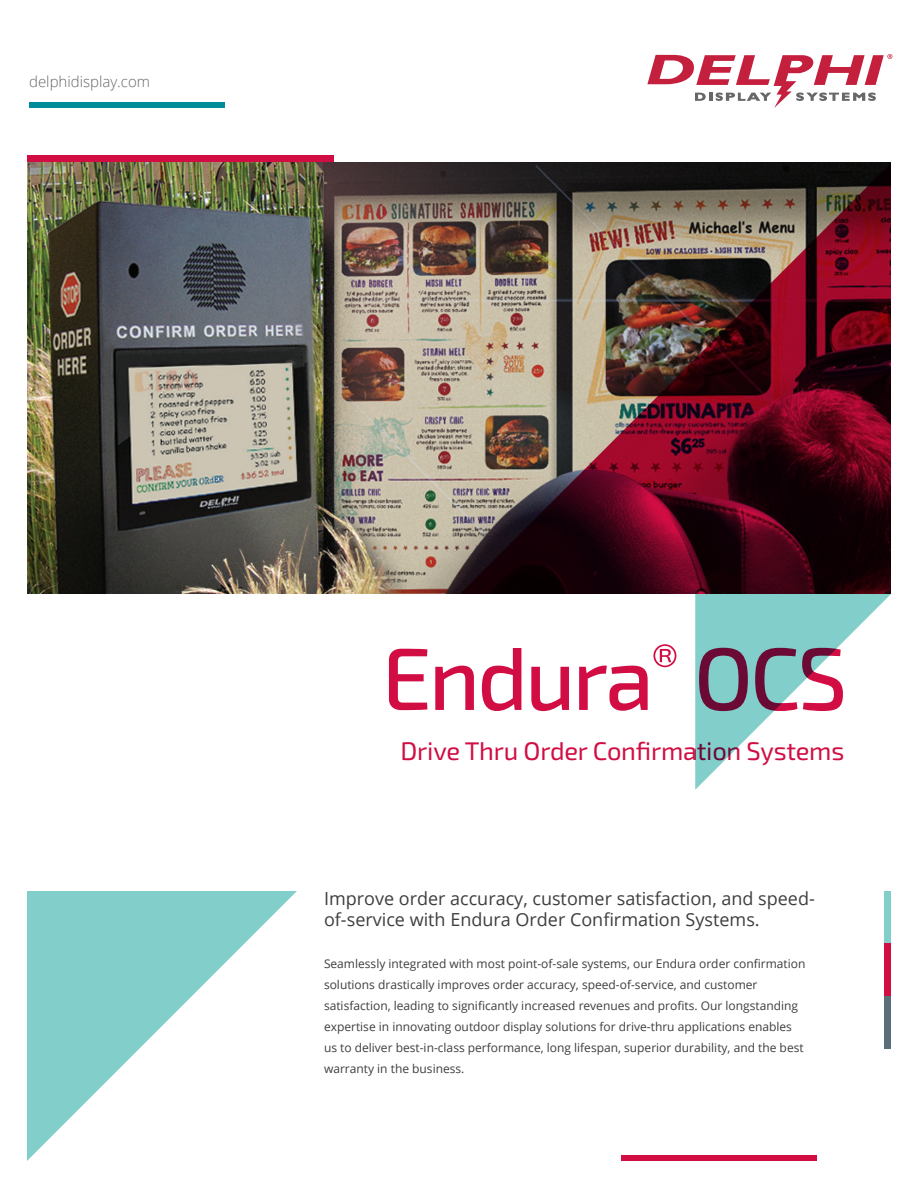
<style>
.page{position:relative;width:918px;height:1188px;background:#fff}
.page>*{position:absolute;margin:0;border:0;box-sizing:border-box;transform-origin:0 0}
.t1{font:500 88.5px "Exo 2.0";letter-spacing:-.035em;color:#d10d43}
.t2{font:25.5px "Exo 2.0";letter-spacing:-.01em;color:#d10d43}
.t3{font:18px/21px "Open Sans";color:#3e3e3f}
.t4{font:300 15px "Open Sans";color:#676767}
.t5{font:12px/21px "Open Sans";color:#3e3e3f}
</style>
<div class="page">
<img style="left:27px;top:162px;width:864px;height:432px">
<svg style="left:647px;top:54px;width:245px;height:54px"></svg>
<div style="left:27px;top:155px;width:306px;height:7px;background:#d10d43"></div>
<img style="left:460px;top:163px;width:431px;height:431px">
<svg style="left:695px;top:594px;width:196px;height:196px"></svg>
<svg style="left:27px;top:891px;width:270px;height:270px;fill:#82ceca"></svg>
<div style="left:884px;top:891px;width:7px;height:53px;background:#82ceca"></div>
<div style="left:884px;top:944px;width:7px;height:52px;background:#d10d43"></div>
<div style="left:884px;top:996px;width:7px;height:53px;background:#5b6f7b"></div>
<div style="left:621px;top:1156px;width:196px;height:5px;background:#d10d43"></div>
<div style="left:29px;top:103px;width:196px;height:5px;background:#008b98"></div>
<p class="t4" style="left:29px;top:71px;width:122px">delphidisplay.com</p>
<h1 class="t1" style="left:382px;top:627px;width:467px">Endura<sup>®</sup> OCS</h1>
<h2 class="t2" style="left:401px;top:737px;width:445px">Drive Thru Order Confirmation Systems</h2>
<h3 class="t3" style="left:324px;top:887px;width:492px">Improve order accuracy, customer satisfaction, and speed&shy;of-service with Endura Order Confirmation Systems.</h3>
<p class="t5" style="left:324px;top:953px;width:483px">Seamlessly integrated with most point-of-sale systems, our Endura order confirmation solutions drastically improves order accuracy, speed-of-service, and customer satisfaction, leading to significantly increased revenues and profits. Our longstanding expertise in innovating outdoor display solutions for drive-thru applications enables us to deliver best-in-class performance, long lifespan, superior durability, and the best warranty in the business.</p>
</div>
